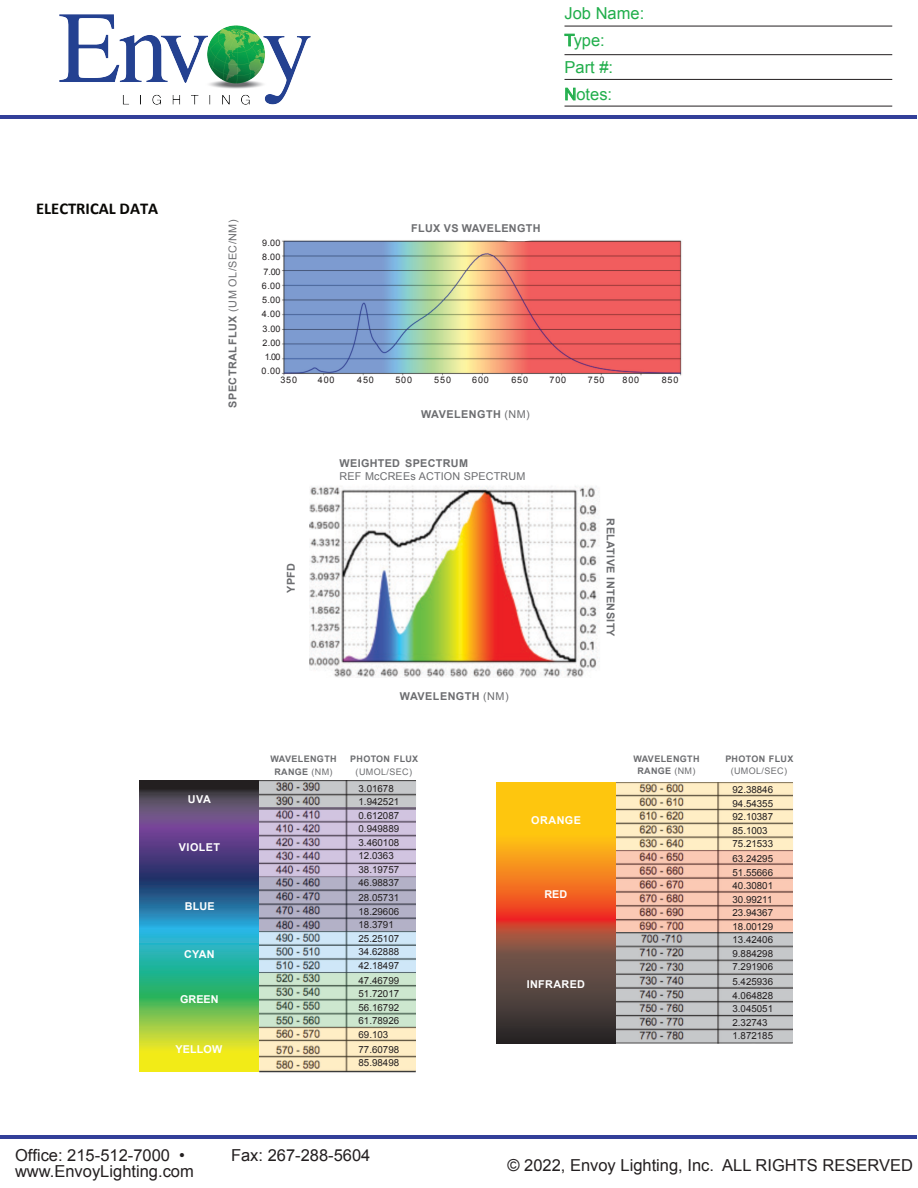
<style>
.page{position:relative;width:918px;height:1188px;background:#fff}
.page>*{position:absolute;margin:0;border:0;box-sizing:border-box;transform-origin:0 0}
.t1{font:16.5px "Arial";color:#231f20}
.t2{font:16.5px/27px "Arial";color:#20ae4b}
.t3{font:700 16.5px "Calibri";color:#080704}
.t4{font:700 10.8px "Arial";letter-spacing:.035em;color:#6c6d70}
.t5{font:10.8px "Arial";letter-spacing:.015em;color:#6c6d70}
.t6{font:700 10.8px "Arial";letter-spacing:.035em;color:#fff}
.t7{font:9.75px/13.5px "Arial";color:#231f20}
.t8{font:700 9px/12.9px "Arial";letter-spacing:.04em;color:#6c6d70;text-align:center}
.t9{font:9px/14.2px "Arial";letter-spacing:.035em;color:#231f20;text-align:center}
.t10{font:9px "Arial";letter-spacing:.095em;color:#231f20}
.t11{font:9px "Arial";letter-spacing:.045em;color:#6c6d70}
.s1{font-weight:700}
.s2{font-weight:400}
</style>
<div class="page">
<hr style="left:1px;top:1135px;width:916px;height:3px;background:#323f99">
<hr style="left:0;top:115px;width:916px;height:3px;background:#323f99">
<svg style="left:565px;top:34px;width:9px;height:12px"></svg>
<svg style="left:566px;top:88px;width:9px;height:12px"></svg>
<hr style="left:565px;top:26px;width:327px;height:1px;background:#231f20">
<hr style="left:565px;top:54px;width:327px;height:1px;background:#231f20">
<hr style="left:565px;top:79px;width:327px;height:1px;background:#231f20">
<hr style="left:565px;top:106px;width:327px;height:1px;background:#231f20">
<img style="left:59px;top:14px;width:251px;height:91px">
<img style="left:281px;top:240px;width:401px;height:136px">
<img style="left:310px;top:486px;width:290px;height:191px">
<img style="left:616px;top:851px;width:177px;height:193px">
<svg style="left:616px;top:783px;width:177px;height:68px;background:#e2d1ac"></svg>
<svg style="left:497px;top:783px;width:119px;height:260px;background:#b36f28"></svg>
<img style="left:259px;top:1070px;width:157px;height:3px">
<img style="left:259px;top:809px;width:157px;height:261px">
<svg style="left:259px;top:780px;width:157px;height:29px;background:#acacae"></svg>
<svg style="left:140px;top:780px;width:119px;height:291px;background:#568875"></svg>
<h1 class="t2" style="left:565px;top:1px;width:81px">Job Name:<br>Type:<br>Part #:<br>Notes:</h1>
<h1 class="t3" style="left:36px;top:202px;width:124px">ELECTRICAL DATA</h1>
<p class="t5" style="left:229px;top:408px;width:189px;rotate:-90deg"><span class="s1">SPECTRALFLUX</span> (UM OL/SEC/NM)</p>
<p class="t6" style="left:188px;top:795px;width:24px">UVA</p>
<p class="t6" style="left:179px;top:843px;width:43px">VIOLET</p>
<p class="t6" style="left:185px;top:902px;width:31px">BLUE</p>
<p class="t6" style="left:184px;top:950px;width:32px">CYAN</p>
<p class="t6" style="left:180px;top:996px;width:40px">GREEN</p>
<p class="t6" style="left:175px;top:1045px;width:48px">YELLOW</p>
<p class="t4" style="left:411px;top:224px;width:131px">FLUX VS WAVELENGTH</p>
<p class="t9" style="left:261px;top:237px;width:21px">9.00<br>8.00<br>7.00<br>6.00<br>5.00<br>4.00<br>3.00<br>2.00<br>1.00<br>0.00</p>
<p class="t10" style="left:280px;top:376px;width:18px">350</p>
<p class="t10" style="left:318px;top:376px;width:18px">400</p>
<p class="t10" style="left:357px;top:376px;width:18px">450</p>
<p class="t10" style="left:395px;top:376px;width:18px">500</p>
<p class="t10" style="left:434px;top:376px;width:18px">550</p>
<p class="t10" style="left:472px;top:376px;width:18px">600</p>
<p class="t10" style="left:511px;top:376px;width:18px">650</p>
<p class="t10" style="left:550px;top:376px;width:18px">700</p>
<p class="t10" style="left:588px;top:376px;width:18px">750</p>
<p class="t10" style="left:623px;top:376px;width:18px">800</p>
<p class="t10" style="left:662px;top:376px;width:18px">850</p>
<p class="t4" style="left:421px;top:410px;width:110px">WAVELENGTH <span class="s2">(NM)</span></p>
<p class="t4" style="left:287px;top:593px;width:31px;rotate:-90deg">YPFD</p>
<p class="t4" style="left:340px;top:459px;width:130px">WEIGHTED SPECTRUM</p>
<p class="t5" style="left:340px;top:472px;width:187px">REF McCREEs ACTION SPECTRUM</p>
<p class="t4" style="left:400px;top:692px;width:110px">WAVELENGTH <span class="s2">(NM)</span></p>
<p class="t8" style="left:270px;top:753px;width:68px">WAVELENGTH<br>RANGE <span class="s2">(NM)</span></p>
<p class="t8" style="left:350px;top:753px;width:70px">PHOTON FLUX</p>
<p class="t11" style="left:356px;top:768px;width:58px">(UMOL/SEC)</p>
<p class="t7" style="left:359px;top:782px;width:42px">3.01678<br>1.942521<br>0.612087<br>0.949889<br>3.460108<br>12.0363<br>38.19757<br>46.98837</p>
<p class="t7" style="left:359px;top:892px;width:42px">28.05731<br>18.29606<br>18.3791<br>25.25107<br>34.62888<br>42.18497</p>
<p class="t7" style="left:359px;top:974px;width:42px;text-align:justify">47.46799<br>51.72017<br>56.16792<br>61.78926<br>69.103</p>
<p class="t7" style="left:359px;top:1043px;width:42px">77.60798<br>85.98498</p>
<p class="t6" style="left:531px;top:816px;width:51px">ORANGE</p>
<p class="t6" style="left:544px;top:890px;width:24px">RED</p>
<p class="t6" style="left:527px;top:980px;width:60px">INFRARED</p>
<p class="t4" style="left:615px;top:518px;width:120px;rotate:90deg">RELATIVE INTENSITY</p>
<p class="t8" style="left:633px;top:753px;width:68px">WAVELENGTH<br>RANGE <span class="s2">(NM)</span></p>
<p class="t8" style="left:725px;top:753px;width:70px">PHOTON FLUX</p>
<p class="t11" style="left:731px;top:768px;width:58px">(UMOL/SEC)</p>
<p class="t7" style="left:733px;top:784px;width:42px">92.38846<br>94.54355<br>92.10387<br>85.1003<br>75.21533</p>
<p class="t7" style="left:733px;top:853px;width:42px;text-align:justify">63.24295<br>51.55666<br>40.30801<br>30.99211<br>23.94367<br>18.00129<br>13.42406<br>9.884298<br>7.291906</p>
<p class="t7" style="left:733px;top:976px;width:42px">5.425936<br>4.064828<br>3.045051<br>2.32743<br>1.872185</p>
<h1 class="t1" style="left:15px;top:1149px;width:171px">Office: 215-512-7000 •</h1>
<h1 class="t1" style="left:231px;top:1149px;width:141px">Fax: 267-288-5604</h1>
<h1 class="t1" style="left:15px;top:1165px;width:180px">www.EnvoyLighting.com</h1>
<h1 class="t1" style="left:507px;top:1159px;width:407px">© 2022, Envoy Lighting, Inc. ALL RIGHTS RESERVED</h1>
</div>
